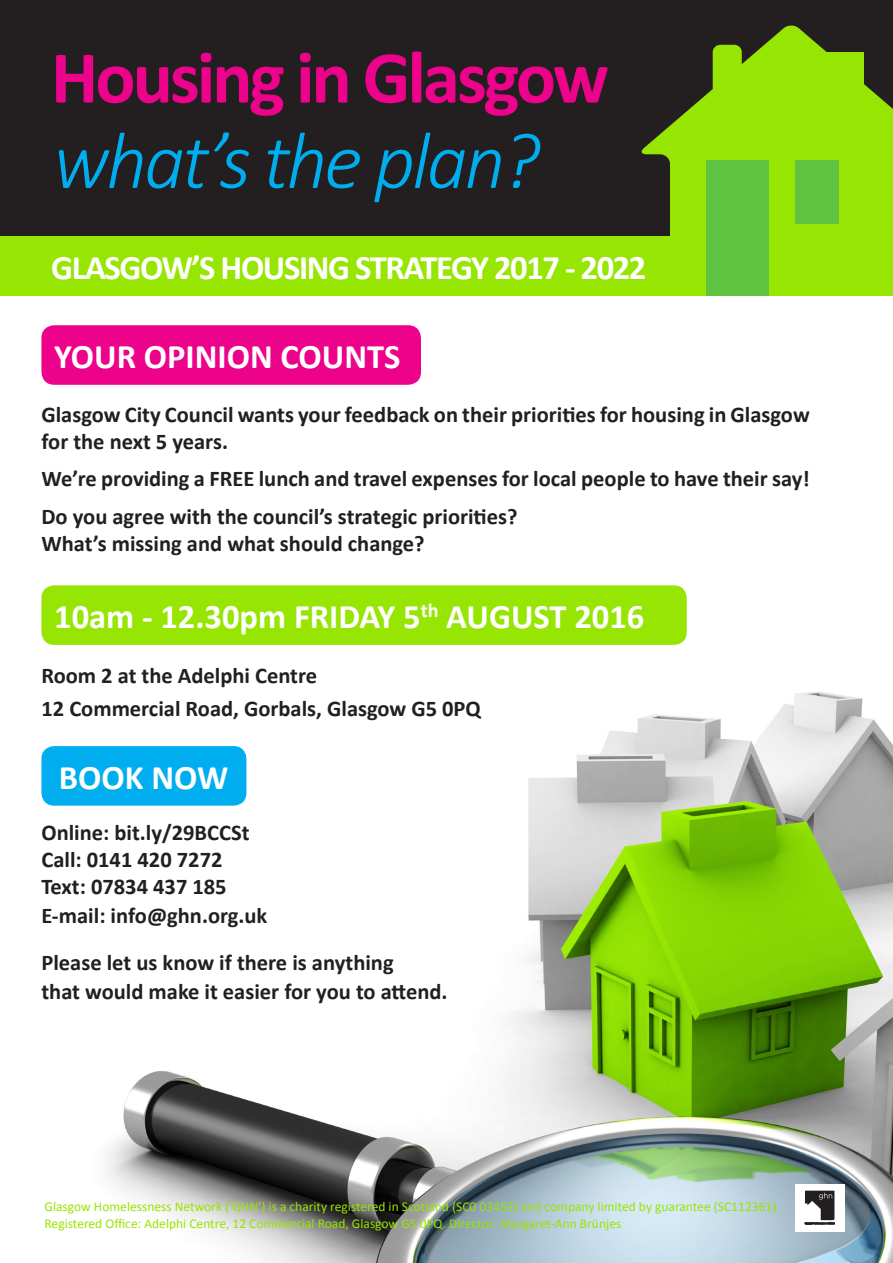
<style>
.page{position:relative;width:893px;height:1263px;background:#fff}
.page>*{position:absolute;margin:0;border:0;box-sizing:border-box;transform-origin:0 0}
.t1{font:italic 300 81px "Calibri";letter-spacing:-.04em;color:#00aeef}
.t2{font:700 75px "Calibri";letter-spacing:-.04em;color:#ed028c}
.t3{font:700 34.5px "Calibri";letter-spacing:-.005em;color:#fff}
.t4{font:700 34.5px "Calibri";letter-spacing:-.04em;color:#fff}
.t5{font:700 22.5px/27px "Calibri";color:#231f20}
.t6{font:13.5px "Calibri";color:#97e503}
</style>
<div class="page">
<div style="left:0;top:0;width:893px;height:236px;background:#231f20"></div>
<img style="left:42px;top:591px;width:851px;height:672px">
<div style="left:52px;top:48px;width:567px;height:80px;background:#231f20"></div>
<div style="left:795px;top:1184px;width:49px;height:48px;background:#fff"></div>
<svg style="left:805px;top:1191px;width:30px;height:33px"></svg>
<div style="left:41px;top:585px;width:646px;height:60px;background:#97e503;border-radius:13px"></div>
<div style="left:41px;top:746px;width:205px;height:60px;background:#00aeef;border-radius:13px"></div>
<div style="left:41px;top:325px;width:380px;height:60px;background:#ed028c;border-radius:13px"></div>
<div style="left:0;top:236px;width:687px;height:60px;background:#97e503"></div>
<svg style="left:640px;top:25px;width:253px;height:271px;background:#597c12"></svg>
<div style="left:694px;top:110px;width:197px;height:186px;background:#97e503"></div>
<div style="left:784px;top:52px;width:80px;height:80px;background:#97e503"></div>
<div style="left:706px;top:161px;width:63px;height:135px;background:#5fc240"></div>
<div style="left:795px;top:161px;width:44px;height:63px;background:#5fc240"></div>
<p class="t2" style="left:51px;top:30px;width:559px">Housing in Glasgow</p>
<p class="t1" style="left:53px;top:111px;width:488px">what’s the plan?</p>
<p class="t4" style="left:51px;top:246px;width:597px">GLASGOW’S HOUSING STRATEGY 2017 - 2022</p>
<p class="t3" style="left:54px;top:334px;width:348px">YOUR OPINION COUNTS</p>
<p class="t5" style="left:41px;top:400px;width:770px">Glasgow City Council wants your feedback on their priorities for housing in Glasgow for the next 5 years.</p>
<p class="t5" style="left:41px;top:465px;width:770px">We’re providing a FREE lunch and travel expenses for local people to have their say!</p>
<p class="t5" style="left:41px;top:502px;width:478px">Do you agree with the council’s strategic priorities?</p>
<p class="t5" style="left:41px;top:529px;width:385px">What’s missing and what should change?</p>
<p class="t3" style="left:54px;top:594px;width:592px">10am - 12.30pm FRIDAY 5<sup>th</sup> AUGUST 2016</p>
<p class="t5" style="left:41px;top:662px;width:277px">Room 2 at the Adelphi Centre</p>
<p class="t5" style="left:41px;top:694px;width:441px">12 Commercial Road, Gorbals, Glasgow G5 0PQ</p>
<p class="t3" style="left:59px;top:755px;width:171px">BOOK NOW</p>
<p class="t5" style="left:41px;top:819px;width:210px">Online: bit.ly/29BCCSt</p>
<p class="t5" style="left:41px;top:846px;width:183px">Call: 0141 420 7272</p>
<p class="t5" style="left:41px;top:873px;width:187px">Text: 07834 437 185</p>
<p class="t5" style="left:41px;top:901px;width:227px">E-mail: info@ghn.org.uk</p>
<p class="t5" style="left:41px;top:949px;width:354px">Please let us know if there is anything</p>
<p class="t5" style="left:41px;top:978px;width:408px">that would make it easier for you to attend.</p>
<p class="t6" style="left:45px;top:1198px;width:737px">Glasgow Homelessness Network (‘GHN’) is a charity registered in Scotland (SC0 03453) and company limited by guarantee (SC112361).</p>
<p class="t6" style="left:45px;top:1214px;width:578px">Registered Office: Adelphi Centre, 12 Commercial Road, Glasgow G5 0PQ. Director: Margaret-Ann Brünjes</p>
</div>
